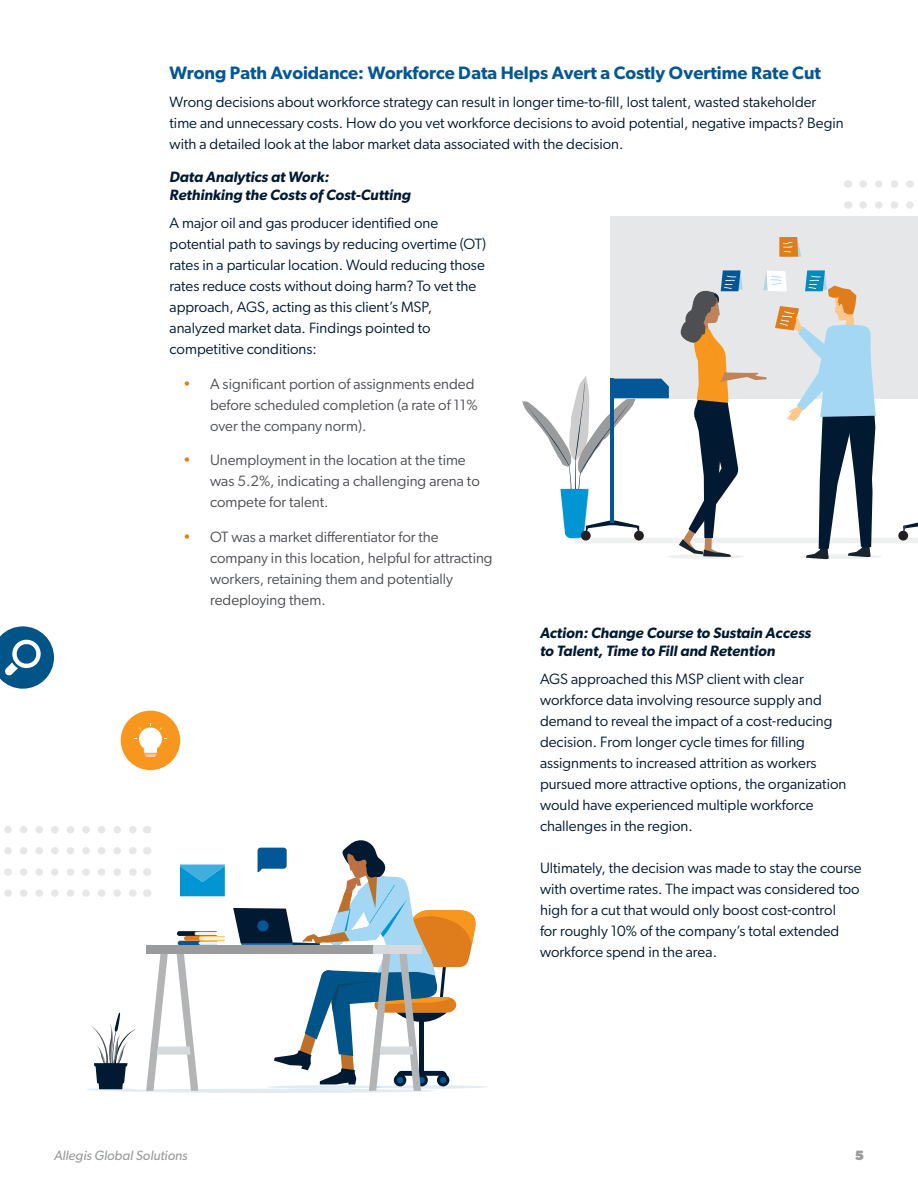
<style>
.page{position:relative;width:918px;height:1188px;background:#fff}
.page>*{position:absolute;margin:0;border:0;box-sizing:border-box;transform-origin:0 0}
.t1{font:600 18px "Gibson";color:#035797}
.t2{font:15px/21px "Gibson";color:#021932}
.t3{font:15px/21px "Gibson";color:#4d4f53}
.t4{font:italic 600 15px/18px "Gibson";color:#021932}
.t5{font:italic 13.5px "Gibson";color:#9a9b9c}
.t6{font:800 13.5px "Gibson";color:#9a9b9c}
.s1{color:#df7d1c}
</style>
<div class="page">
<div style="left:121px;top:711px;width:59px;height:59px;background:#f8971d;border-radius:50%"></div>
<svg style="left:134px;top:723px;width:33px;height:34px"></svg>
<svg style="left:0;top:626px;width:54px;height:63px"></svg>
<svg style="left:4px;top:826px;width:483px;height:267px"></svg>
<div style="left:610px;top:216px;width:308px;height:182px;background:#e6e7e8"></div>
<svg style="left:779px;top:237px;width:22px;height:20px"></svg>
<svg style="left:522px;top:270px;width:396px;height:290px"></svg>
<svg style="left:863px;top:180px;width:51px;height:8px"></svg>
<svg style="left:863px;top:201px;width:51px;height:8px"></svg>
<p class="t1" style="left:170px;top:62px;width:653px">Wrong Path Avoidance: Workforce Data Helps Avert a Costly Overtime Rate Cut</p>
<p class="t2" style="left:170px;top:91px;width:676px">Wrong decisions about workforce strategy can result in longer time-to-fill, lost talent, wasted stakeholder time and unnecessary costs. How do you vet workforce decisions to avoid potential, negative impacts? Begin with a detailed look at the labor market data associated with the decision.</p>
<p class="t4" style="left:170px;top:168px;width:243px">Data Analytics at Work:<br>Rethinking the Costs of Cost-Cutting</p>
<p class="t2" style="left:170px;top:212px;width:318px">A major oil and gas producer identified one potential path to savings by reducing overtime (OT) rates in a particular location. Would reducing those rates reduce costs without doing harm? To vet the approach, AGS, acting as this client’s MSP, analyzed market data. Findings pointed to competitive conditions:</p>
<p class="t3" style="left:210px;top:373px;width:269px;text-indent:-27px"><span class="s1">•</span> A significant portion of assignments ended before scheduled completion (a rate of 11% over the company norm).</p>
<p class="t3" style="left:210px;top:449px;width:271px;text-indent:-27px"><span class="s1">•</span> Unemployment in the location at the time was 5.2%, indicating a challenging arena to compete for talent.</p>
<p class="t3" style="left:210px;top:526px;width:284px;text-indent:-27px"><span class="s1">•</span> OT was a market differentiator for the company in this location, helpful for attracting workers, retaining them and potentially redeploying them.</p>
<p class="t4" style="left:540px;top:624px;width:273px">Action: Change Course to Sustain Access to Talent, Time to Fill and Retention</p>
<p class="t2" style="left:540px;top:668px;width:308px">AGS approached this MSP client with clear workforce data involving resource supply and demand to reveal the impact of a cost-reducing decision. From longer cycle times for filling assignments to increased attrition as workers pursued more attractive options, the organization would have experienced multiple workforce challenges in the region.</p>
<p class="t2" style="left:540px;top:857px;width:323px">Ultimately, the decision was made to stay the course with overtime rates. The impact was considered too high for a cut that would only boost cost-control<br>for roughly 10% of the company’s total extended workforce spend in the area.</p>
<p class="t5" style="left:54px;top:1147px;width:135px">Allegis Global Solutions</p>
<p class="t6" style="left:855px;top:1147px;width:11px">5</p>
</div>
